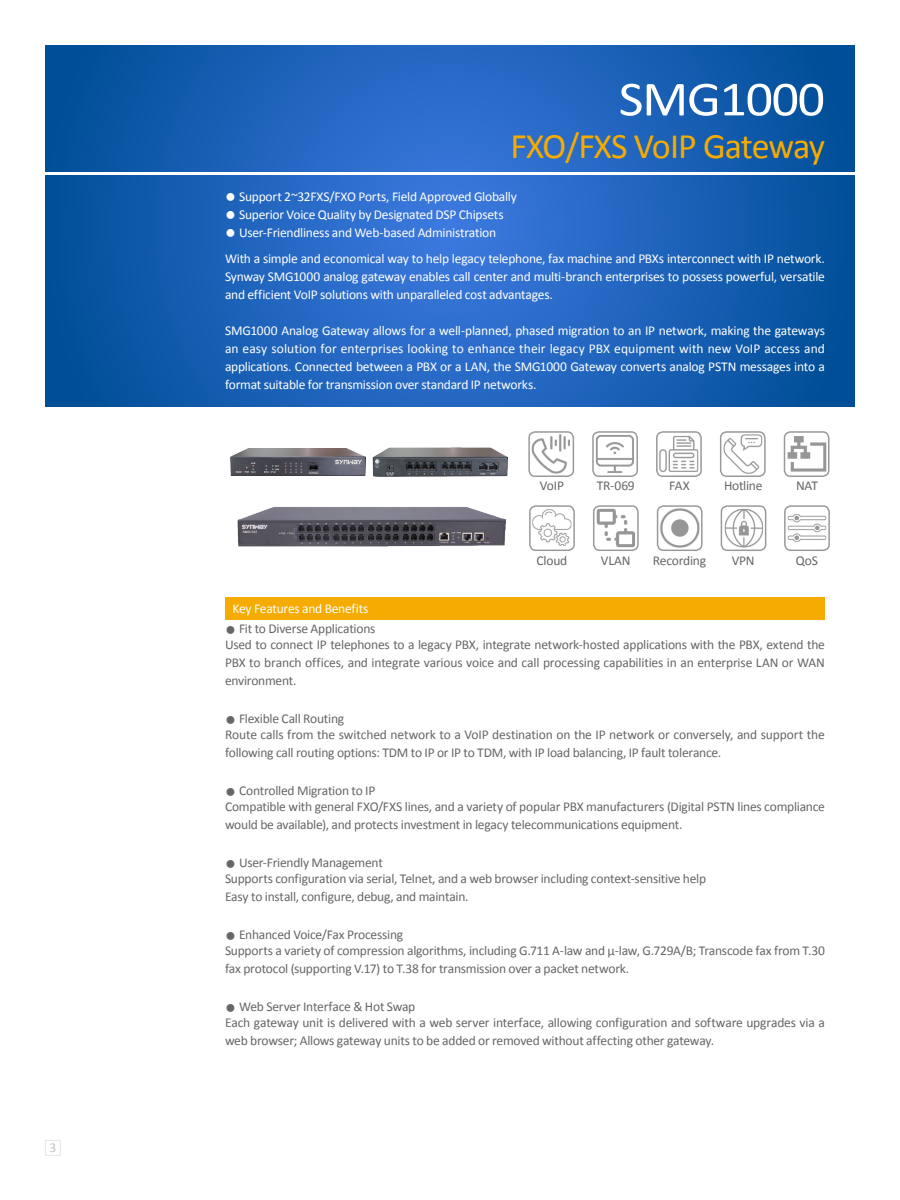
<style>
.page{position:relative;width:900px;height:1200px;background:#fff}
.page>*{position:absolute;margin:0;border:0;box-sizing:border-box;transform-origin:0 0}
.t1{font:49.5px "Calibri";letter-spacing:-.025em;color:#fff;scale:1.09 1}
.t2{font:36px "Calibri";letter-spacing:-.035em;color:#f6ab00}
.t3{font:13.5px/15.8px "Calibri";letter-spacing:-.015em;color:#666}
.t4{font:13.5px/18px "Calibri";letter-spacing:-.02em;color:#fff;text-align:justify}
.t5{font:13.5px "Calibri";color:#c2c2c2}
.s1{font-size:18px}
</style>
<div class="page">
<div style="left:225px;top:598px;width:600px;height:22px;background:#f6ab00"></div>
<svg style="left:45px;top:45px;width:810px;height:361px;background:#1b61b7"></svg>
<div style="left:657px;top:505px;width:46px;height:46px;border:2px solid #999;border-radius:6px"></div>
<img style="left:659px;top:507px;width:42px;height:42px">
<div style="left:529px;top:505px;width:46px;height:46px;border:2px solid #999;border-radius:6px"></div>
<div style="left:593px;top:505px;width:46px;height:46px;border:2px solid #999;border-radius:6px"></div>
<div style="left:721px;top:505px;width:45px;height:46px;border:2px solid #999;border-radius:6px"></div>
<div style="left:784px;top:505px;width:46px;height:46px;border:2px solid #999;border-radius:6px"></div>
<img style="left:531px;top:507px;width:42px;height:42px">
<img style="left:787px;top:434px;width:40px;height:40px">
<img style="left:723px;top:434px;width:40px;height:40px">
<img style="left:659px;top:436px;width:40px;height:36px">
<img style="left:531px;top:434px;width:39px;height:40px">
<img style="left:786px;top:507px;width:42px;height:42px">
<img style="left:596px;top:435px;width:38px;height:38px">
<img style="left:595px;top:507px;width:42px;height:42px">
<img style="left:723px;top:507px;width:42px;height:42px">
<div style="left:656px;top:431px;width:46px;height:46px;border:2px solid #999;border-radius:6px"></div>
<div style="left:528px;top:431px;width:46px;height:46px;border:2px solid #999;border-radius:6px"></div>
<div style="left:592px;top:431px;width:46px;height:46px;border:2px solid #999;border-radius:6px"></div>
<div style="left:720px;top:431px;width:46px;height:46px;border:2px solid #999;border-radius:6px"></div>
<div style="left:784px;top:431px;width:46px;height:46px;border:2px solid #999;border-radius:6px"></div>
<img style="left:237px;top:507px;width:269px;height:40px">
<svg style="left:45px;top:172px;width:810px;height:4px"></svg>
<div style="left:45px;top:1140px;width:16px;height:16px;border:1px solid #e6e6e6"></div>
<img style="left:230px;top:449px;width:135px;height:26px">
<img style="left:372px;top:447px;width:135px;height:29px">
<p class="t5" style="left:49px;top:1139px;width:8px">3</p>
<h1 class="t1" style="left:619px;top:68px;width:191px">SMG1000</h1>
<h2 class="t2" style="left:510px;top:124px;width:316px">FXO/FXS VoIP Gateway</h2>
<p class="t4" style="left:225px;top:187px;width:293px"><span class="s1">●</span> Support 2~32FXS/FXO Ports, Field Approved Globally</p>
<p class="t4" style="left:225px;top:205px;width:280px"><span class="s1">●</span> Superior Voice Quality by Designated DSP Chipsets</p>
<p class="t4" style="left:225px;top:223px;width:273px"><span class="s1">●</span> User-Friendliness and Web-based Administration</p>
<p class="t4" style="left:225px;top:250px;width:602px">With a simple and economical way to help legacy telephone, fax machine and PBXs interconnect with IP network.<br>Synway SMG1000 analog gateway enables call center and multi-branch enterprises to possess powerful, versatile and efficient VoIP solutions with unparalleled cost advantages.</p>
<p class="t4" style="left:225px;top:322px;width:601px">SMG1000 Analog Gateway allows for a well-planned, phased migration to an IP network, making the gateways an easy solution for enterprises looking to enhance their legacy PBX equipment with new VoIP access and applications. Connected between a PBX or a LAN, the SMG1000 Gateway converts analog PSTN messages into a format suitable for transmission over standard IP networks.</p>
<p class="t3" style="left:540px;top:478px;width:26px">VoIP</p>
<p class="t3" style="left:597px;top:478px;width:40px">TR-069</p>
<p class="t3" style="left:669px;top:478px;width:22px">FAX</p>
<p class="t3" style="left:724px;top:478px;width:40px">Hotline</p>
<p class="t3" style="left:796px;top:478px;width:23px">NAT</p>
<p class="t4" style="left:233px;top:600px;width:137px">Key Features and Benefits</p>
<p class="t3" style="left:537px;top:553px;width:32px">Cloud</p>
<p class="t3" style="left:601px;top:553px;width:31px">VLAN</p>
<p class="t3" style="left:653px;top:553px;width:55px">Recording</p>
<p class="t3" style="left:732px;top:553px;width:24px">VPN</p>
<p class="t3" style="left:796px;top:553px;width:24px">QoS</p>
<p class="t3" style="left:225px;top:621px;width:601px"><span class="s1">●</span> Fit to Diverse Applications<br>Used to connect IP telephones to a legacy PBX, integrate network-hosted applications with the PBX, extend the</p>
<p class="t3" style="left:225px;top:654px;width:601px;line-height:18px">PBX to branch offices, and integrate various voice and call processing capabilities in an enterprise LAN or WAN environment.</p>
<p class="t3" style="left:225px;top:711px;width:601px"><span class="s1">●</span> Flexible Call Routing<br>Route calls from the switched network to a VoIP destination on the IP network or conversely, and support the</p>
<p class="t3" style="left:225px;top:745px;width:498px">following call routing options: TDM to IP or IP to TDM, with IP load balancing, IP fault tolerance.</p>
<p class="t3" style="left:225px;top:783px;width:601px"><span class="s1">●</span> Controlled Migration to IP<br>Compatible with general FXO/FXS lines, and a variety of popular PBX manufacturers (Digital PSTN lines compliance</p>
<p class="t3" style="left:225px;top:817px;width:459px">would be available), and protects investment in legacy telecommunications equipment.</p>
<p class="t3" style="left:225px;top:855px;width:483px"><span class="s1">●</span> User-Friendly Management<br>Supports configuration via serial, Telnet, and a web browser including context-sensitive help</p>
<p class="t3" style="left:225px;top:889px;width:245px">Easy to install, configure, debug, and maintain.</p>
<p class="t3" style="left:225px;top:927px;width:602px"><span class="s1">●</span> Enhanced Voice/Fax Processing<br>Supports a variety of compression algorithms, including G.711 A-law and μ-law, G.729A/B; Transcode fax from T.30</p>
<p class="t3" style="left:225px;top:961px;width:406px">fax protocol (supporting V.17) to T.38 for transmission over a packet network.</p>
<p class="t3" style="left:225px;top:999px;width:601px"><span class="s1">●</span> Web Server Interface &amp; Hot Swap<br>Each gateway unit is delivered with a web server interface, allowing configuration and software upgrades via a</p>
<p class="t3" style="left:225px;top:1033px;width:491px">web browser; Allows gateway units to be added or removed without affecting other gateway.</p>
</div>
